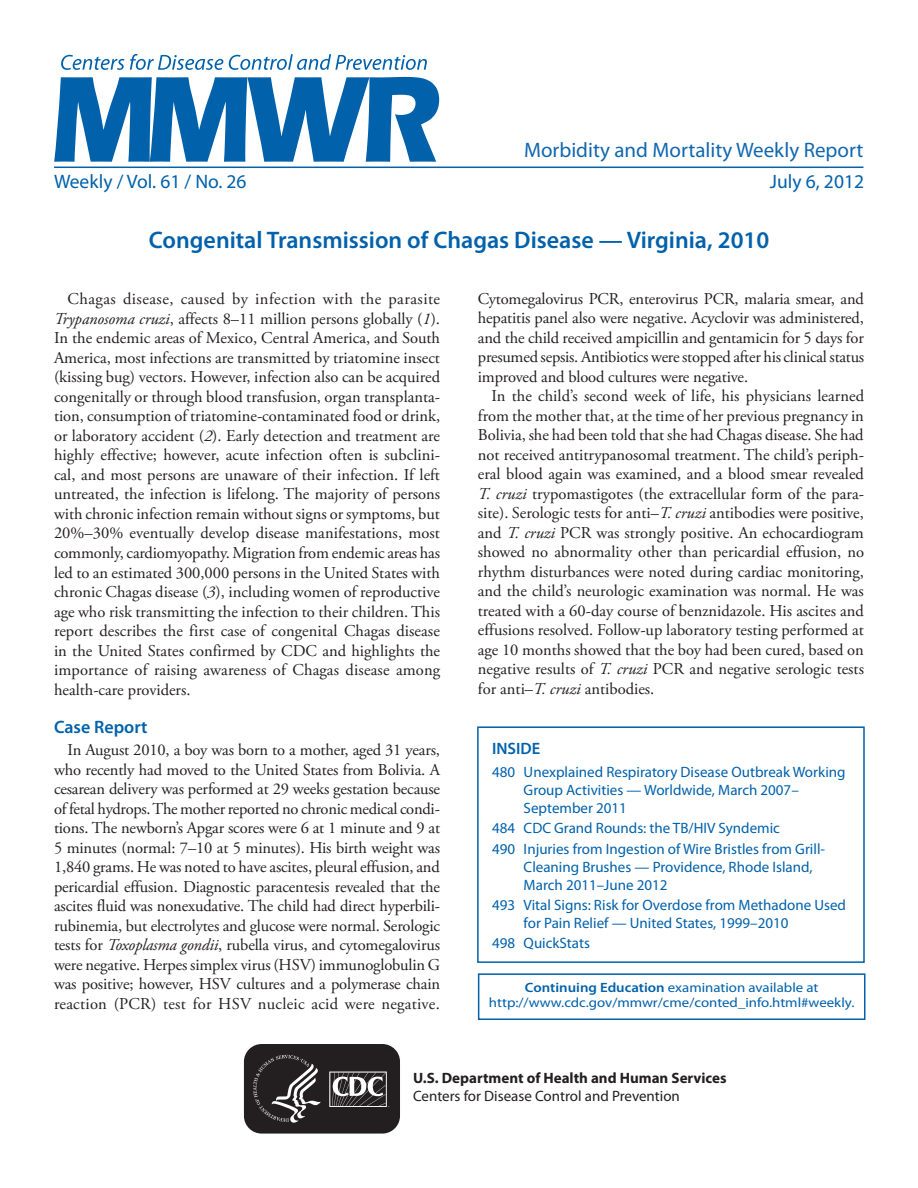
<style>
.page{position:relative;width:918px;height:1188px;background:#fff}
.page>*{position:absolute;margin:0;border:0;box-sizing:border-box;transform-origin:0 0}
.headline{font:600 24px "Myriad Pro";color:#0161ab}
.t1{font:21px "Myriad Pro";color:#1167af}
.cover_date_vol{font:19.5px "Myriad Pro";color:#0161ab}
.headline2{font:600 18px "Myriad Pro";color:#0161ab}
.body_copy{font:16.5px/19.5px "Adobe Garamond Pro";color:#231f20;text-align:justify}
.inside{font:600 16.5px "Myriad Pro";color:#0161ab}
.toc_headline_to_999{font:15px/18px "Myriad Pro";color:#0161ab}
.t2{font:700 15px/18px "Myriad Pro";color:#231f20}
.ce_callout_box{font:13.5px/15px "Myriad Pro";color:#0161ab;text-align:center;scale:1.1 1}
.s1{font-style:italic}
.s2{font-weight:600}
.s3{font-weight:400}
</style>
<div class="page">
<div style="left:477px;top:726px;width:388px;height:237px;border:2px solid #0161ab"></div>
<div style="left:478px;top:973px;width:388px;height:47px;border:2px solid #0161ab"></div>
<svg style="left:243px;top:1045px;width:157px;height:89px;background:#403c3d"></svg>
<hr style="left:54px;top:167px;width:810px;height:1px;background:#0161ab">
<svg style="left:54px;top:77px;width:385px;height:85px"></svg>
<svg style="left:61px;top:54px;width:366px;height:16px"></svg>
<p class="t1" style="left:524px;top:137px;width:341px">Morbidity and Mortality Weekly Report</p>
<p class="cover_date_vol" style="left:54px;top:169px;width:194px">Weekly / Vol. 61 / No. 26</p>
<p class="cover_date_vol" style="left:770px;top:169px;width:96px">July 6, 2012</p>
<p class="headline" style="left:149px;top:224px;width:622px">Congenital Transmission of Chagas Disease — Virginia, 2010</p>
<p class="body_copy" style="left:54px;top:290px;width:388px;text-indent:13px">Chagas disease, caused by infection with the parasite <span class="s1">Trypanosoma cruzi</span>, affects 8–11 million persons globally (<span class="s1">1</span>).<br>In the endemic areas of Mexico, Central America, and South America, most infections are transmitted by triatomine insect (kissing bug) vectors. However, infection also can be acquired congenitally or through blood transfusion, organ transplanta&shy;tion, consumption of triatomine-contaminated food or drink, or laboratory accident (<span class="s1">2</span>). Early detection and treatment are highly effective; however, acute infection often is subclini&shy;cal, and most persons are unaware of their infection. If left untreated, the infection is lifelong. The majority of persons with chronic infection remain without signs or symptoms, but 20%–30% eventually develop disease manifestations, most commonly, cardiomyopathy. Migration from endemic areas has led to an estimated 300,000 persons in the United States with chronic Chagas disease (<span class="s1">3</span>), including women of reproductive age who risk transmitting the infection to their children. This report describes the first case of congenital Chagas disease in the United States confirmed by CDC and highlights the importance of raising awareness of Chagas disease among health-care providers.</p>
<p class="headline2" style="left:54px;top:716px;width:95px">Case Report</p>
<p class="body_copy" style="left:54px;top:741px;width:388px;text-indent:13px">In August 2010, a boy was born to a mother, aged 31 years, who recently had moved to the United States from Bolivia. A cesarean delivery was performed at 29 weeks gestation because of fetal hydrops. The mother reported no chronic medical condi&shy;tions. The newborn’s Apgar scores were 6 at 1 minute and 9 at 5 minutes (normal: 7–10 at 5 minutes). His birth weight was 1,840 grams. He was noted to have ascites, pleural effusion, and pericardial effusion. Diagnostic paracentesis revealed that the ascites fluid was nonexudative. The child had direct hyperbili&shy;rubinemia, but electrolytes and glucose were normal. Serologic tests for <span class="s1">Toxoplasma gondii</span>, rubella virus, and cytomegalovirus were negative. Herpes simplex virus (HSV) immunoglobulin G was positive; however, HSV cultures and a polymerase chain reaction (PCR) test for HSV nucleic acid were negative.</p>
<p class="body_copy" style="left:478px;top:289px;width:388px">Cytomegalovirus PCR, enterovirus PCR, malaria smear, and hepatitis panel also were negative. Acyclovir was administered, and the child received ampicillin and gentamicin for 5 days for presumed sepsis. Antibiotics were stopped after his clinical status improved and blood cultures were negative.</p>
<p class="body_copy" style="left:478px;top:387px;width:388px;text-indent:13px">In the child’s second week of life, his physicians learned from the mother that, at the time of her previous pregnancy in Bolivia, she had been told that she had Chagas disease. She had not received antitrypanosomal treatment. The child’s periph&shy;eral blood again was examined, and a blood smear revealed <span class="s1">T. cruzi</span> trypomastigotes (the extracellular form of the para&shy;site). Serologic tests for anti–<span class="s1">T. cruzi</span> antibodies were positive, and <span class="s1">T. cruzi</span> PCR was strongly positive. An echocardiogram showed no abnormality other than pericardial effusion, no rhythm disturbances were noted during cardiac monitoring, and the child’s neurologic examination was normal. He was treated with a 60-day course of benznidazole. His ascites and effusions resolved. Follow-up laboratory testing performed at age 10 months showed that the boy had been cured, based on negative results of <span class="s1">T. cruzi</span> PCR and negative serologic tests for anti–<span class="s1">T. cruzi</span> antibodies.</p>
<p class="inside" style="left:492px;top:738px;width:50px">INSIDE</p>
<p class="toc_headline_to_999" style="left:524px;top:763px;width:324px;text-indent:-32px">480 Unexplained Respiratory Disease Outbreak Working<br>Group Activities — Worldwide, March 2007–<br>September 2011</p>
<p class="toc_headline_to_999" style="left:492px;top:819px;width:289px">484 CDC Grand Rounds: the TB/HIV Syndemic</p>
<p class="toc_headline_to_999" style="left:524px;top:839px;width:303px;text-indent:-32px">490 Injuries from Ingestion of Wire Bristles from Grill-<br>Cleaning Brushes — Providence, Rhode Island,<br>March 2011–June 2012</p>
<p class="toc_headline_to_999" style="left:524px;top:895px;width:324px;text-indent:-32px">493 Vital Signs: Risk for Overdose from Methadone Used for Pain Relief — United States, 1999–2010</p>
<p class="toc_headline_to_999" style="left:492px;top:934px;width:99px">498 QuickStats</p>
<p class="ce_callout_box" style="left:489px;top:980px;width:334px"><span class="s2">Continuing Education</span> examination available at http://www.cdc.gov/mmwr/cme/conted_info.html#weekly.</p>
<p class="t2" style="left:413px;top:1069px;width:315px">U.S. Department of Health and Human Services<br><span class="s3">Centers for Disease Control and Prevention</span></p>
</div>
